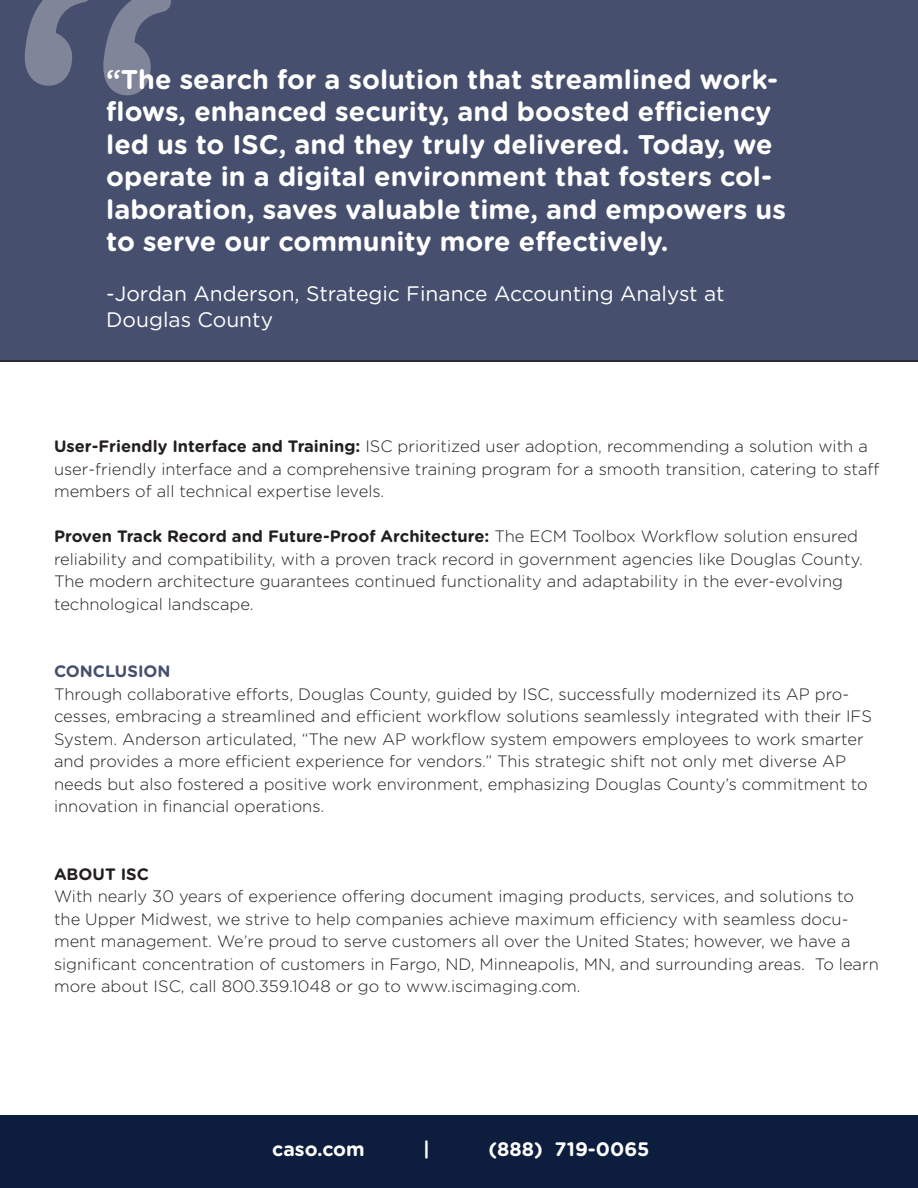
<style>
.page{position:relative;width:918px;height:1188px;background:#fff}
.page>*{position:absolute;margin:0;border:0;box-sizing:border-box;transform-origin:0 0}
.t1{font:700 27px/32.4px "Gotham Rounded";color:#fff}
.t2{font:21px "Gotham Rounded";color:#fff}
.t3{font:700 19.5px "Gotham Rounded";color:#fff}
.t4{font:300 16.5px/22.5px "Gotham Rounded";color:#231f20}
.t5{font:700 16.5px "Gotham Rounded";color:#464f6d}
.t6{font:700 16.5px "Gotham Rounded";color:#231f20}
.s1{font-weight:700}
</style>
<div class="page">
<div style="left:0;top:0;width:918px;height:362px;background:#464f6d"></div>
<div style="left:0;top:1115px;width:918px;height:73px;background:#0c1d3d"></div>
<div style="left:21px;top:0;width:151px;height:99px;background:#464f6d"></div>
<p class="t1" style="left:106px;top:62px;width:681px">“The search for a solution that streamlined work&shy;flows, enhanced security, and boosted efficiency led us to ISC, and they truly delivered. Today, we operate in a digital environment that fosters col&shy;laboration, saves valuable time, and empowers us to serve our community more effectively.</p>
<p class="t2" style="left:106px;top:280px;width:620px">-Jordan Anderson, Strategic Finance Accounting Analyst at</p>
<p class="t2" style="left:106px;top:305px;width:168px">Douglas County</p>
<p class="t4" style="left:54px;top:434px;width:827px"><span class="s1">User-Friendly Interface and Training:</span> ISC prioritized user adoption, recommending a solution with a user-friendly interface and a comprehensive training program for a smooth transition, catering to staff members of all technical expertise levels.</p>
<p class="t4" style="left:54px;top:524px;width:810px"><span class="s1">Proven Track Record and Future-Proof Architecture:</span> The ECM Toolbox Workflow solution ensured reliability and compatibility, with a proven track record in government agencies like Douglas County.<br>The modern architecture guarantees continued functionality and adaptability in the ever-evolving technological landscape.</p>
<p class="t5" style="left:54px;top:659px;width:118px">CONCLUSION</p>
<p class="t4" style="left:54px;top:682px;width:820px">Through collaborative efforts, Douglas County, guided by ISC, successfully modernized its AP pro&shy;cesses, embracing a streamlined and efficient workflow solutions seamlessly integrated with their IFS System. Anderson articulated, “The new AP workflow system empowers employees to work smarter and provides a more efficient experience for vendors.” This strategic shift not only met diverse AP needs but also fostered a positive work environment, emphasizing Douglas County’s commitment to innovation in financial operations.</p>
<p class="t6" style="left:54px;top:862px;width:96px">ABOUT ISC</p>
<p class="t4" style="left:54px;top:884px;width:826px">With nearly 30 years of experience offering document imaging products, services, and solutions to the Upper Midwest, we strive to help companies achieve maximum efficiency with seamless docu&shy;ment management. We’re proud to serve customers all over the United States; however, we have a significant concentration of customers in Fargo, ND, Minneapolis, MN, and surrounding areas. To learn more about ISC, call 800.359.1048 or go to www.iscimaging.com.</p>
<p class="t3" style="left:272px;top:1135px;width:94px">caso.com</p>
<p class="t3" style="left:423px;top:1135px;width:8px">|</p>
<p class="t3" style="left:489px;top:1135px;width:162px">(888) 719-0065</p>
</div>
